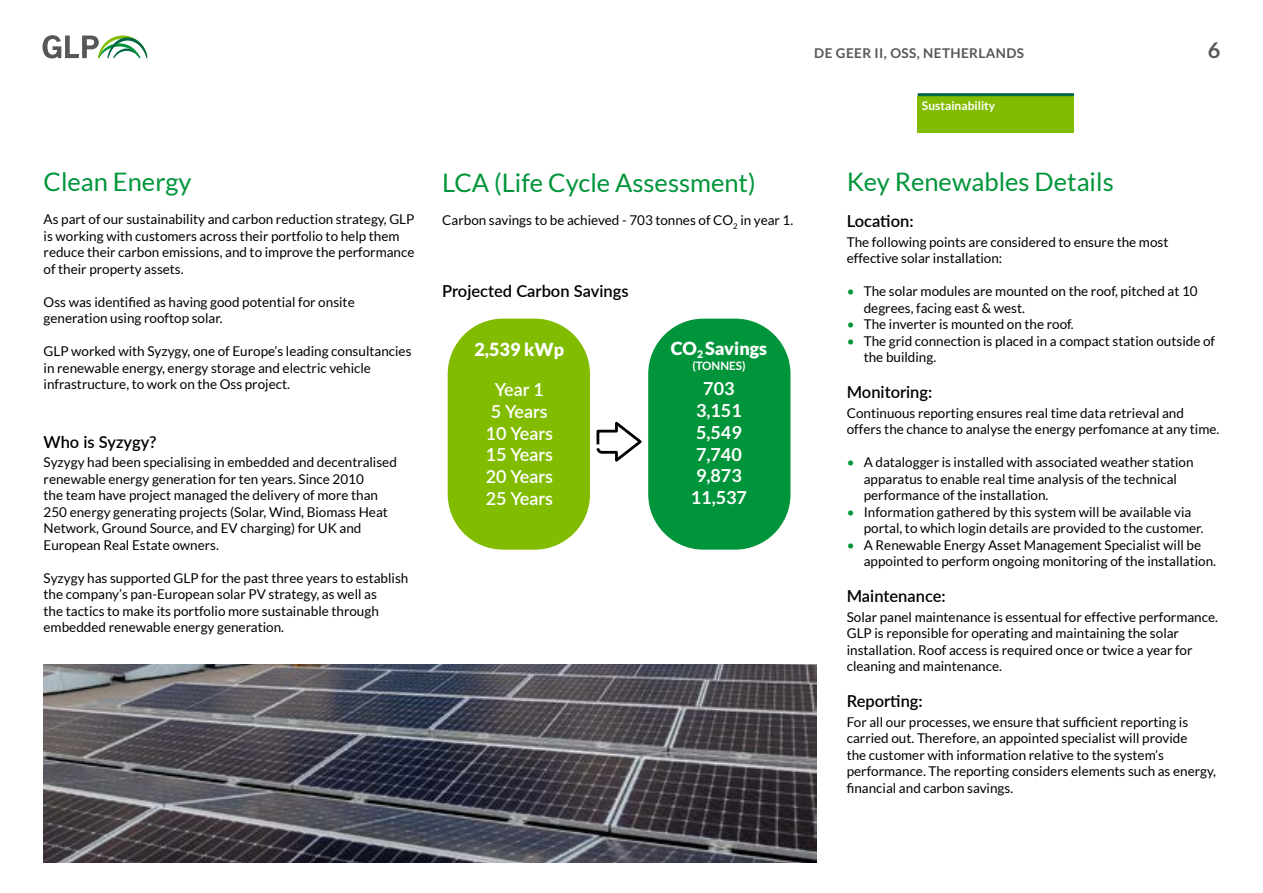
<style>
.page{position:relative;width:1263px;height:893px;background:#fff}
.page>*{position:absolute;margin:0;border:0;box-sizing:border-box;transform-origin:0 0}
.t1{font:25.5px "Lato";color:#00953a}
.t2{font:700 21.75px "Lato";color:#555759}
.t3{font:600 18px/21.8px "Lato";color:#fff;text-align:center}
.t4{font:700 18px/21.8px "Lato";color:#fff;text-align:center}
.t5{font:900 18px "Lato";color:#fff}
.t6{font:600 16.5px "Lato";color:#000}
.t7{font:13.5px/16.5px "Lato";color:#000}
.t8{font:700 13.5px "Lato";letter-spacing:.03em;color:#555759}
.t9{font:700 12px "Lato";color:#fff}
.t10{font:700 11.7px "Lato";color:#fff}
.s1{color:#00953a}
</style>
<div class="page">
<div style="left:448px;top:319px;width:142px;height:231px;background:#82bc00;border-radius:55px"></div>
<div style="left:648px;top:319px;width:142px;height:231px;background:#00953a;border-radius:55px"></div>
<svg style="left:596px;top:422px;width:46px;height:40px"></svg>
<img style="left:44px;top:665px;width:773px;height:198px">
<svg style="left:43px;top:35px;width:104px;height:23px"></svg>
<div style="left:918px;top:96px;width:156px;height:36px;background:#82bc00"></div>
<hr style="left:918px;top:93px;width:156px;height:3px;background:#006647">
<h1 class="t1" style="left:44px;top:168px;width:150px">Clean Energy</h1>
<p class="t7" style="left:44px;top:211px;width:372px">As part of our sustainability and carbon reduction strategy, GLP is working with customers across their portfolio to help them reduce their carbon emissions, and to improve the performance of their property assets.</p>
<p class="t7" style="left:44px;top:293px;width:313px">Oss was identified as having good potential for onsite generation using rooftop solar.</p>
<p class="t7" style="left:44px;top:343px;width:369px">GLP worked with Syzygy, one of Europe’s leading consultancies in renewable energy, energy storage and electric vehicle infrastructure, to work on the Oss project.</p>
<p class="t6" style="left:44px;top:430px;width:115px">Who is Syzygy?</p>
<p class="t7" style="left:44px;top:454px;width:355px">Syzygy had been specialising in embedded and decentralised renewable energy generation for ten years. Since 2010<br>the team have project managed the delivery of more than 250 energy generating projects (Solar, Wind, Biomass Heat Network, Ground Source, and EV charging) for UK and European Real Estate owners.</p>
<p class="t7" style="left:44px;top:569px;width:366px">Syzygy has supported GLP for the past three years to establish the company’s pan-European solar PV strategy, as well as<br>the tactics to make its portfolio more sustainable through embedded renewable energy generation.</p>
<p class="t8" style="left:814px;top:46px;width:211px">DE GEER II, OSS, NETHERLANDS</p>
<h2 class="t2" style="left:1208px;top:38px;width:14px">6</h2>
<p class="t9" style="left:922px;top:99px;width:75px">Sustainability</p>
<h1 class="t1" style="left:442px;top:168px;width:315px">LCA (Life Cycle Assessment)</h1>
<p class="t7" style="left:442px;top:211px;width:353px">Carbon savings to be achieved - 703 tonnes of CO<sub>2</sub> in year 1.</p>
<p class="t6" style="left:442px;top:279px;width:188px">Projected Carbon Savings</p>
<h3 class="t5" style="left:474px;top:339px;width:91px">2,539 kWp</h3>
<h3 class="t3" style="left:486px;top:378px;width:69px">Year 1<br>5 Years<br>10 Years<br>15 Years<br>20 Years<br>25 Years</h3>
<h3 class="t5" style="left:671px;top:338px;width:98px">CO<sub>2</sub> Savings</h3>
<p class="t10" style="left:692px;top:359px;width:55px">(TONNES)</p>
<h3 class="t4" style="left:691px;top:377px;width:58px">703<br>3,151<br>5,549<br>7,740<br>9,873<br>11,537</h3>
<h1 class="t1" style="left:847px;top:168px;width:268px">Key Renewables Details</h1>
<p class="t6" style="left:847px;top:209px;width:68px">Location:</p>
<p class="t7" style="left:847px;top:233px;width:323px">The following points are considered to ensure the most effective solar installation:</p>
<p class="t7" style="left:864px;top:283px;width:335px;text-indent:-17px"><span class="s1">•</span> The solar modules are mounted on the roof, pitched at 10 degrees, facing east &amp; west.</p>
<p class="t7" style="left:847px;top:316px;width:228px"><span class="s1">•</span> The inverter is mounted on the roof.</p>
<p class="t7" style="left:864px;top:332px;width:353px;text-indent:-17px"><span class="s1">•</span> The grid connection is placed in a compact station outside of the building.</p>
<p class="t6" style="left:847px;top:380px;width:87px">Monitoring:</p>
<p class="t7" style="left:847px;top:404px;width:374px">Continuous reporting ensures real time data retrieval and offers the chance to analyse the energy perfomance at any time.</p>
<p class="t7" style="left:864px;top:454px;width:331px;text-indent:-17px"><span class="s1">•</span> A datalogger is installed with associated weather station apparatus to enable real time analysis of the technical performance of the installation.</p>
<p class="t7" style="left:864px;top:503px;width:341px;text-indent:-17px"><span class="s1">•</span> Information gathered by this system will be available via portal, to which login details are provided to the customer.</p>
<p class="t7" style="left:864px;top:536px;width:354px;text-indent:-17px"><span class="s1">•</span> A Renewable Energy Asset Management Specialist will be appointed to perform ongoing monitoring of the installation.</p>
<p class="t6" style="left:847px;top:584px;width:101px">Maintenance:</p>
<p class="t7" style="left:847px;top:608px;width:373px">Solar panel maintenance is essentual for effective performance.<br>GLP is reponsible for operating and maintaining the solar installation. Roof access is required once or twice a year for cleaning and maintenance.</p>
<p class="t6" style="left:847px;top:689px;width:77px">Reporting:</p>
<p class="t7" style="left:847px;top:713px;width:371px">For all our processes, we ensure that sufficient reporting is carried out. Therefore, an appointed specialist will provide<br>the customer with information relative to the system’s performance. The reporting considers elements such as energy, financial and carbon savings.</p>
</div>
